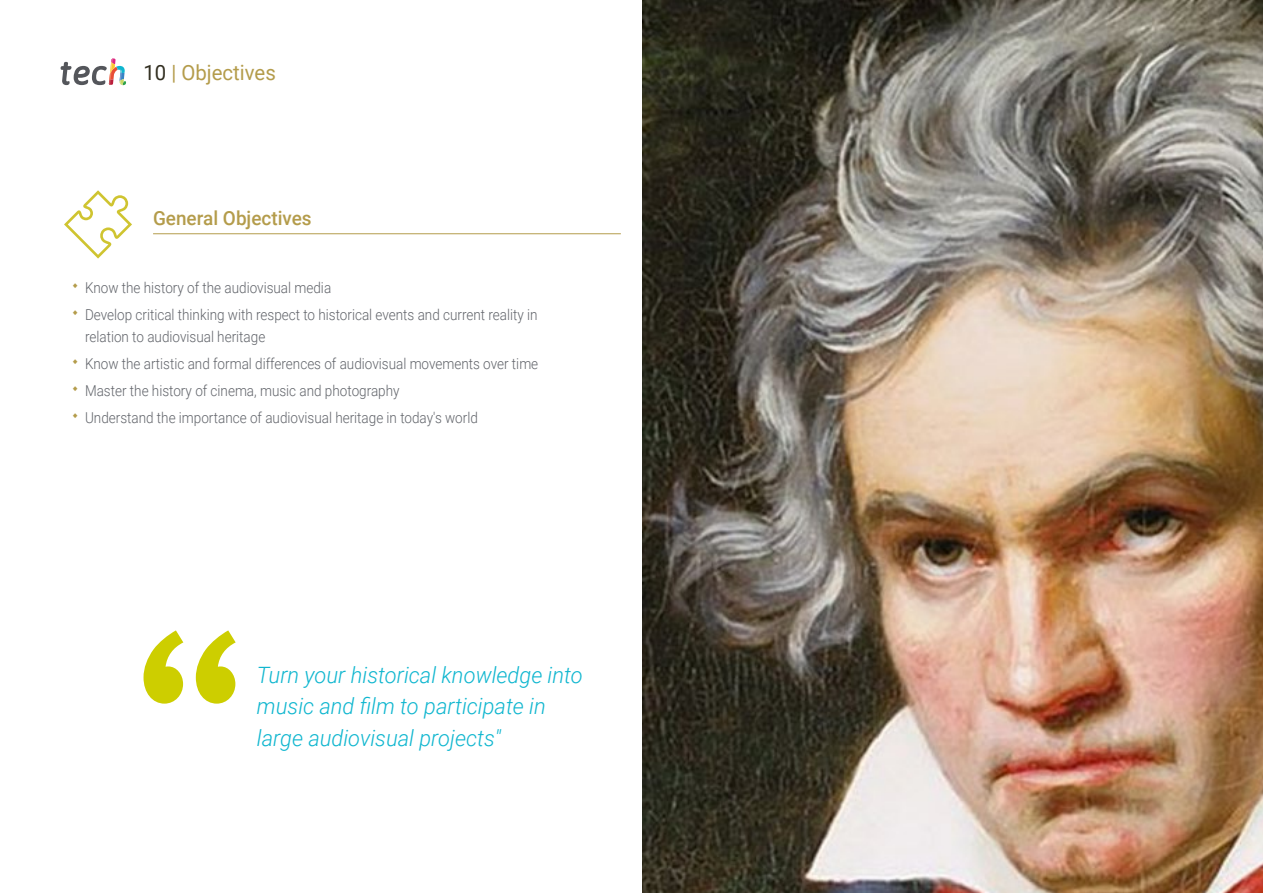
<style>
.page{position:relative;width:1263px;height:893px;background:#fff}
.page>*{position:absolute;margin:0;border:0;box-sizing:border-box;transform-origin:0 0}
.t1{font:italic 300 22.5px/31.5px "Roboto";color:#0fb6cf}
.t2{font:21px "Roboto";color:#b49c4b}
.t3{font:500 19.5px "Roboto";color:#b49c4b}
.t4{font:300 15px/26.7px "Roboto";color:#61646a;scale:.9 1}
.s1{color:#312e20}
</style>
<div class="page">
<hr style="left:153px;top:233px;width:468px;height:1px;background:#b49c4b">
<svg style="left:64px;top:190px;width:68px;height:69px"></svg>
<img style="left:642px;top:0;width:621px;height:893px">
<svg style="left:144px;top:630px;width:92px;height:74px"></svg>
<svg style="left:61px;top:58px;width:65px;height:28px"></svg>
<h2 class="t2" style="left:144px;top:57px;width:134px"><span class="s1">10</span> | Objectives</h2>
<h3 class="t3" style="left:153px;top:205px;width:160px">General Objectives</h3>
<p class="t4" style="left:85px;top:274px;width:504px">Know the history of the audiovisual media<br>Develop critical thinking with respect to historical events and current reality in</p>
<p class="t4" style="left:85px;top:323px;width:505px">relation to audiovisual heritage<br>Know the artistic and formal differences of audiovisual movements over time Master the history of cinema, music and photography<br>Understand the importance of audiovisual heritage in today's world</p>
<h1 class="t1" style="left:257px;top:658px;width:327px">Turn your historical knowledge into music and film to participate in large audiovisual projects"</h1>
</div>
